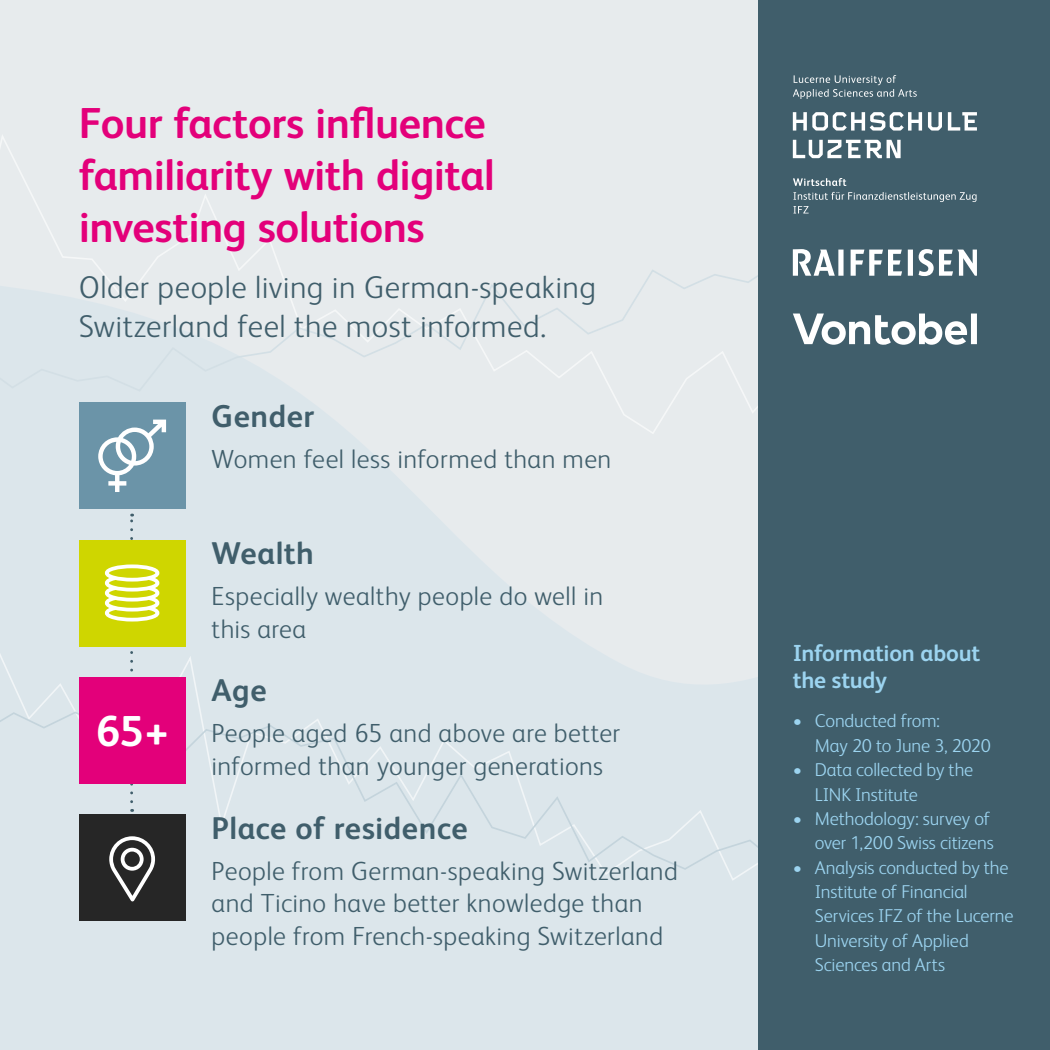
<style>
.page{position:relative;width:1050px;height:1050px;background:#e1e6e9}
.page>*{position:absolute;margin:0;border:0;box-sizing:border-box;transform-origin:0 0}
.t1{font:700 43.31px/52px "FS Albert";letter-spacing:-.015em;color:#e3007a}
.t2{font:700 43.31px "FS Albert";color:#fff}
.t3{font:300 31.5px/39.4px "FS Albert";letter-spacing:.015em;color:#405e6b}
.t4{font:700 31.5px "FS Albert";letter-spacing:.015em;color:#405e6b}
.t5{font:300 26.25px/32.8px "FS Albert";letter-spacing:.015em;color:#405e6b}
.t6{font:700 23.19px/27.9px "FS Albert";letter-spacing:-.01em;color:#9cd4f0}
.t7{font:300 18.64px/24.4px "FS Albert";letter-spacing:-.005em;color:#9cd4f0}
</style>
<div class="page">
<svg style="left:0;top:711px;width:759px;height:194px"></svg>
<svg style="left:0;top:247px;width:759px;height:146px"></svg>
<svg style="left:130px;top:514px;width:3px;height:288px"></svg>
<div style="left:79px;top:402px;width:107px;height:107px;background:#6b94a8"></div>
<svg style="left:98px;top:420px;width:68px;height:72px"></svg>
<div style="left:79px;top:814px;width:107px;height:107px;background:#262626"></div>
<svg style="left:109px;top:836px;width:46px;height:65px"></svg>
<div style="left:79px;top:540px;width:107px;height:106px;background:#cfd600"></div>
<svg style="left:107px;top:606px;width:51px;height:14px"></svg>
<div style="left:105px;top:604px;width:54px;height:18px;border:4px solid #fff;border-radius:50%"></div>
<svg style="left:107px;top:596px;width:51px;height:14px"></svg>
<div style="left:105px;top:594px;width:54px;height:18px;border:4px solid #fff;border-radius:50%"></div>
<svg style="left:107px;top:586px;width:51px;height:14px"></svg>
<div style="left:105px;top:584px;width:54px;height:18px;border:4px solid #fff;border-radius:50%"></div>
<svg style="left:107px;top:576px;width:51px;height:14px"></svg>
<div style="left:105px;top:574px;width:54px;height:18px;border:4px solid #fff;border-radius:50%"></div>
<svg style="left:107px;top:566px;width:51px;height:14px"></svg>
<div style="left:105px;top:564px;width:54px;height:18px;border:4px solid #fff;border-radius:50%"></div>
<div style="left:79px;top:677px;width:107px;height:107px;background:#e3007a"></div>
<div style="left:759px;top:0;width:291px;height:1050px;background:#405e6b"></div>
<svg style="left:793px;top:75px;width:124px;height:24px"></svg>
<svg style="left:793px;top:140px;width:108px;height:18px"></svg>
<svg style="left:928px;top:112px;width:14px;height:19px"></svg>
<svg style="left:793px;top:112px;width:129px;height:19px"></svg>
<svg style="left:948px;top:112px;width:29px;height:19px"></svg>
<svg style="left:793px;top:178px;width:53px;height:8px"></svg>
<svg style="left:793px;top:192px;width:184px;height:21px"></svg>
<svg style="left:793px;top:249px;width:184px;height:27px"></svg>
<svg style="left:793px;top:314px;width:184px;height:31px"></svg>
<h1 class="t1" style="left:79px;top:96px;width:418px">Four factors influence familiarity with digital investing solutions</h1>
<p class="t3" style="left:79px;top:266px;width:519px">Older people living in German-speaking<br>Switzerland feel the most informed.</p>
<p class="t4" style="left:212px;top:394px;width:104px">Gender</p>
<p class="t5" style="left:212px;top:441px;width:401px">Women feel less informed than men</p>
<h1 class="t2" style="left:96px;top:702px;width:74px">65+</h1>
<p class="t4" style="left:212px;top:532px;width:104px">Wealth</p>
<p class="t5" style="left:212px;top:578px;width:393px">Especially wealthy people do well in this area</p>
<p class="t4" style="left:212px;top:669px;width:56px">Age</p>
<p class="t5" style="left:212px;top:715px;width:410px">People aged 65 and above are better informed than younger generations</p>
<p class="t4" style="left:212px;top:806px;width:257px">Place of residence</p>
<p class="t5" style="left:212px;top:853px;width:468px">People from German-speaking Switzerland and Ticino have better knowledge than people from French-speaking Switzerland</p>
<p class="t6" style="left:793px;top:638px;width:189px">Information about the study</p>
<p class="t7" style="left:815px;top:708px;width:177px;text-indent:-22px">• Conducted from:<br>May 20 to June 3, 2020</p>
<p class="t7" style="left:815px;top:757px;width:160px;text-indent:-22px">• Data collected by the<br>LINK Institute</p>
<p class="t7" style="left:793px;top:806px;width:202px;text-align:right">• Methodology: survey of over 1,200 Swiss citizens</p>
<p class="t7" style="left:815px;top:854px;width:200px;text-indent:-22px">• Analysis conducted by the<br>Institute of Financial<br>Services IFZ of the Lucerne<br>University of Applied<br>Sciences and Arts</p>
</div>
